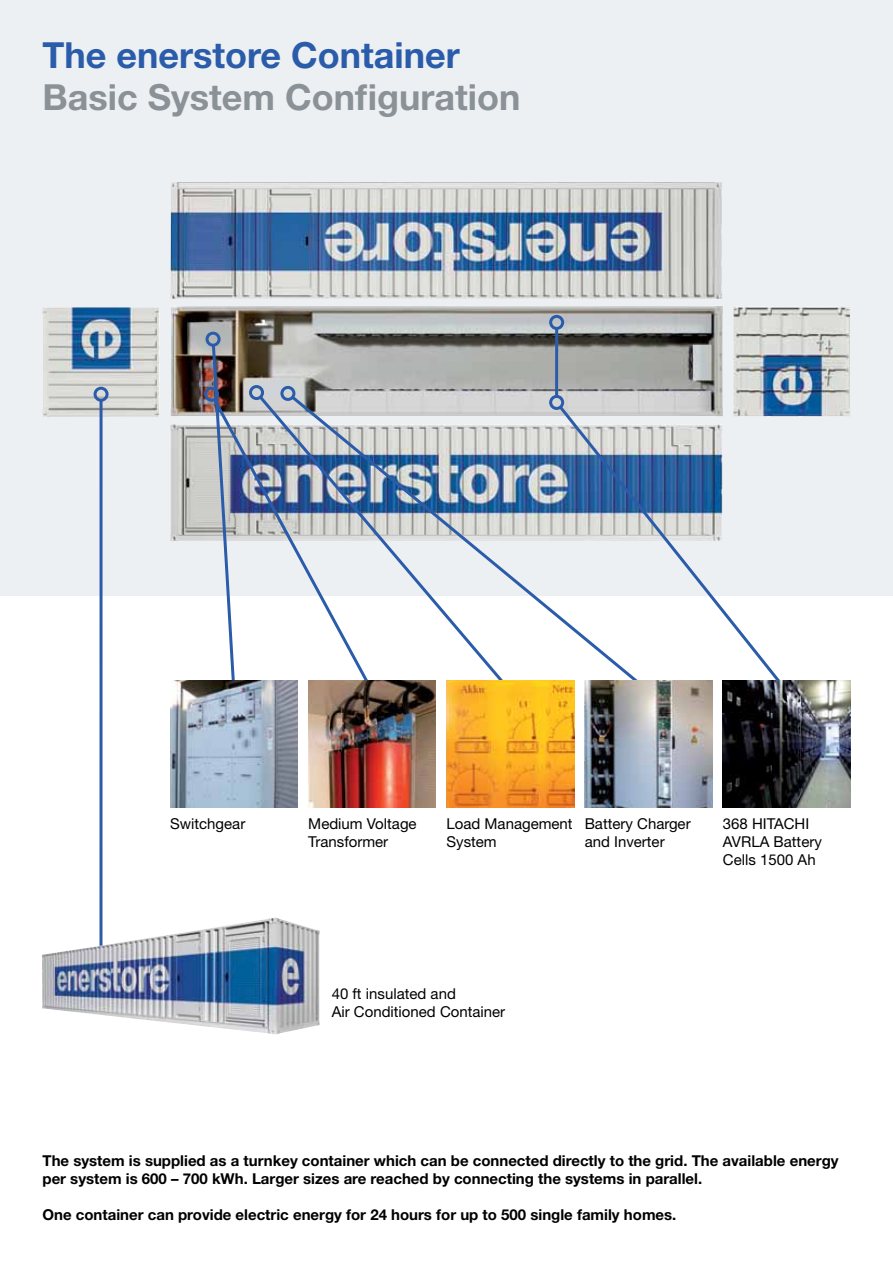
<style>
.page{position:relative;width:893px;height:1263px;background:#fff}
.page>*{position:absolute;margin:0;border:0;box-sizing:border-box;transform-origin:0 0}
.t1{font:700 36px "Helvetica Neue LT Std";color:#8a9297}
.t2{font:700 36px "Helvetica Neue LT Std";color:#2a5caa}
.t3{font:700 15px/18px "Helvetica Neue LT Std";color:#000}
.t4{font:15px/18px "Helvetica Neue LT Std";color:#000}
</style>
<div class="page">
<div style="left:0;top:0;width:893px;height:595px;background:#edf0f2"></div>
<img style="left:43px;top:182px;width:807px;height:235px">
<svg style="left:210px;top:342px;width:27px;height:53px"></svg>
<div style="left:206px;top:332px;width:15px;height:15px;border:3px solid #2a5caa;border-radius:50%"></div>
<svg style="left:210px;top:395px;width:46px;height:285px"></svg>
<div style="left:204px;top:387px;width:15px;height:15px;border:3px solid #2a5caa;border-radius:50%"></div>
<img style="left:256px;top:393px;width:32px;height:203px">
<div style="left:249px;top:385px;width:15px;height:15px;border:3px solid #2a5caa;border-radius:50%"></div>
<img style="left:288px;top:393px;width:365px;height:287px">
<div style="left:280px;top:386px;width:15px;height:15px;border:3px solid #2a5caa;border-radius:50%"></div>
<svg style="left:556px;top:403px;width:235px;height:292px"></svg>
<div style="left:549px;top:395px;width:15px;height:15px;border:3px solid #2a5caa;border-radius:50%"></div>
<img style="left:308px;top:680px;width:128px;height:128px">
<img style="left:585px;top:680px;width:127px;height:128px">
<img style="left:446px;top:680px;width:128px;height:128px">
<img style="left:723px;top:680px;width:127px;height:128px">
<img style="left:170px;top:680px;width:128px;height:128px">
<hr style="left:555px;top:328px;width:3px;height:69px;background:#2a5caa">
<div style="left:549px;top:315px;width:15px;height:15px;border:3px solid #2a5caa;border-radius:50%"></div>
<svg style="left:99px;top:402px;width:4px;height:515px;background:#5c82bd"></svg>
<div style="left:94px;top:387px;width:15px;height:15px;border:3px solid #2a5caa;border-radius:50%"></div>
<img style="left:42px;top:917px;width:278px;height:117px">
<h1 class="t2" style="left:43px;top:33px;width:419px">The enerstore Container</h1>
<h1 class="t1" style="left:43px;top:75px;width:479px">Basic System Configuration</h1>
<p class="t4" style="left:170px;top:815px;width:77px">Switchgear</p>
<p class="t4" style="left:308px;top:815px;width:110px">Medium Voltage<br>Transformer</p>
<p class="t4" style="left:585px;top:815px;width:107px">Battery Charger and Inverter</p>
<p class="t4" style="left:446px;top:815px;width:128px">Load Management<br>System</p>
<p class="t4" style="left:723px;top:815px;width:101px">368 HITACHI<br>AVRLA Battery<br>Cells 1500 Ah</p>
<p class="t4" style="left:332px;top:985px;width:175px">40 ft insulated and<br>Air Conditioned Container</p>
<p class="t3" style="left:43px;top:1152px;width:798px">The system is supplied as a turnkey container which can be connected directly to the grid. The available energy per system is 600 – 700 kWh. Larger sizes are reached by connecting the systems in parallel.</p>
<p class="t3" style="left:43px;top:1206px;width:635px">One container can provide electric energy for 24 hours for up to 500 single family homes.</p>
</div>
